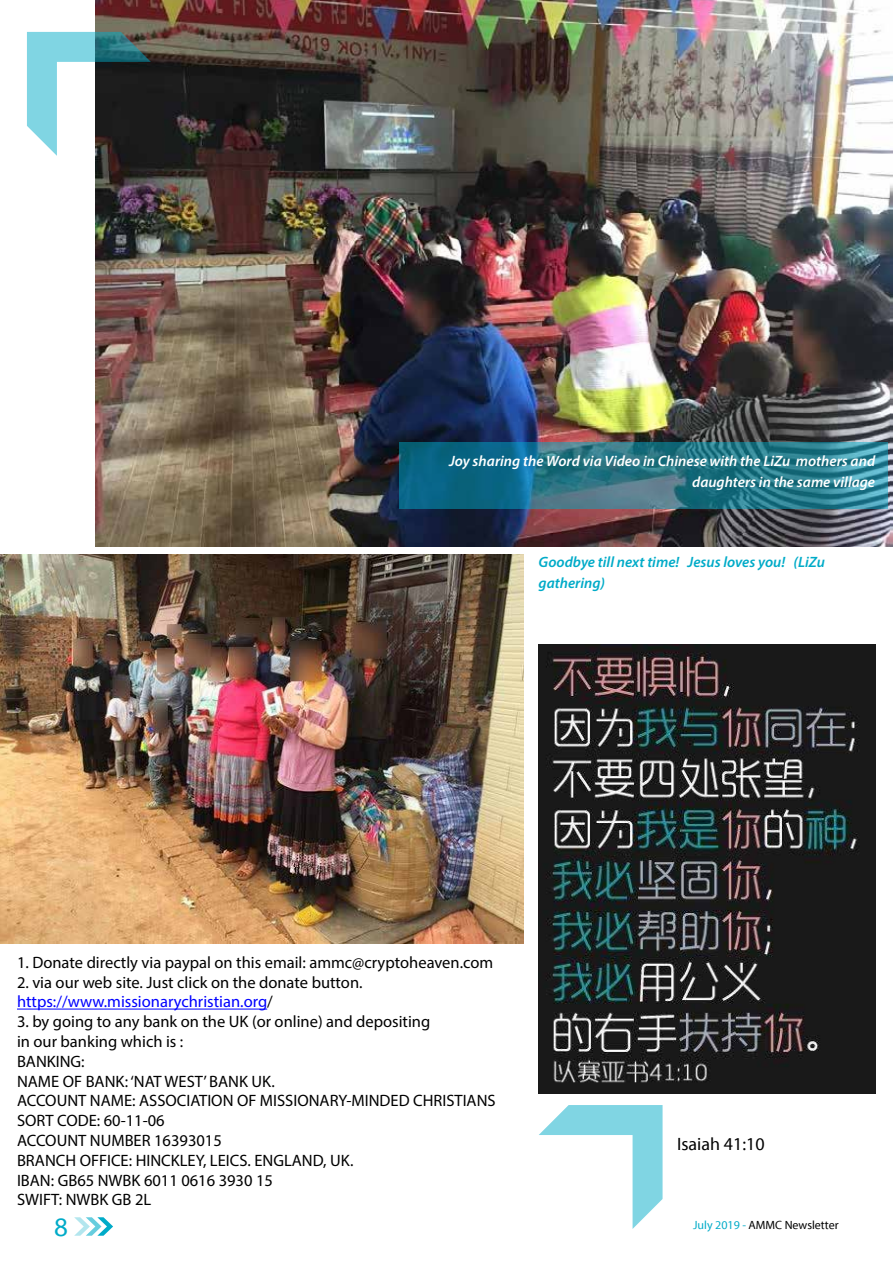
<style>
.page{position:relative;width:893px;height:1263px;background:#fff}
.page>*{position:absolute;margin:0;border:0;box-sizing:border-box;transform-origin:0 0}
.t1{font:27px "Myriad Pro";color:#00abc8}
.t2{font:18px "Myriad Pro";color:#000}
.t3{font:16.5px/19.8px "Myriad Pro";color:#000}
.t4{font:italic 600 15px/21px "Myriad Pro";color:#fff;text-align:right}
.t5{font:italic 600 15px/21px "Myriad Pro";color:#00abc8}
.t6{font:12px "Myriad Pro";color:#000}
.s1{color:#00f}
.s2{color:#00abc8}
</style>
<div class="page">
<svg style="left:74px;top:1217px;width:39px;height:19px"></svg>
<img style="left:96px;top:0;width:797px;height:546px">
<svg style="left:27px;top:32px;width:124px;height:124px"></svg>
<svg style="left:539px;top:1105px;width:124px;height:124px"></svg>
<svg style="left:400px;top:442px;width:488px;height:66px;background:#247489"></svg>
<hr style="left:17px;top:1009px;width:250px;height:1px;background:#00f">
<img style="left:0;top:555px;width:523px;height:388px">
<img style="left:539px;top:645px;width:336px;height:448px">
<p class="t4" style="left:449px;top:450px;width:428px">Joy sharing the Word via Video in Chinese with the LiZu mothers and daughters in the same village</p>
<p class="t5" style="left:539px;top:551px;width:288px">Goodbye till next time! Jesus loves you! (LiZu gathering)</p>
<p class="t3" style="left:17px;top:952px;width:478px">1. Donate directly via paypal on this email: ammc@cryptoheaven.com</p>
<p class="t3" style="left:17px;top:972px;width:347px">2. via our web site. Just click on the donate button. <span class="s1">https://www.missionarychristian.org</span>/</p>
<p class="t3" style="left:17px;top:1011px;width:480px">3. by going to any bank on the UK (or online) and depositing<br>in our banking which is :<br>BANKING:<br>NAME OF BANK: ‘NAT WEST’ BANK UK.<br>ACCOUNT NAME: ASSOCIATION OF MISSIONARY-MINDED CHRISTIANS<br>SORT CODE: 60-11-06<br>ACCOUNT NUMBER 16393015<br>BRANCH OFFICE: HINCKLEY, LEICS. ENGLAND, UK.<br>IBAN: GB65 NWBK 6011 0616 3930 15<br>SWIFT: NWBK GB 2L</p>
<p class="t2" style="left:677px;top:1132px;width:89px">Isaiah 41:10</p>
<h1 class="t1" style="left:54px;top:1210px;width:15px">8</h1>
<p class="t6" style="left:693px;top:1218px;width:147px"><span class="s2">July 2019 -</span> AMMC Newsletter</p>
</div>
